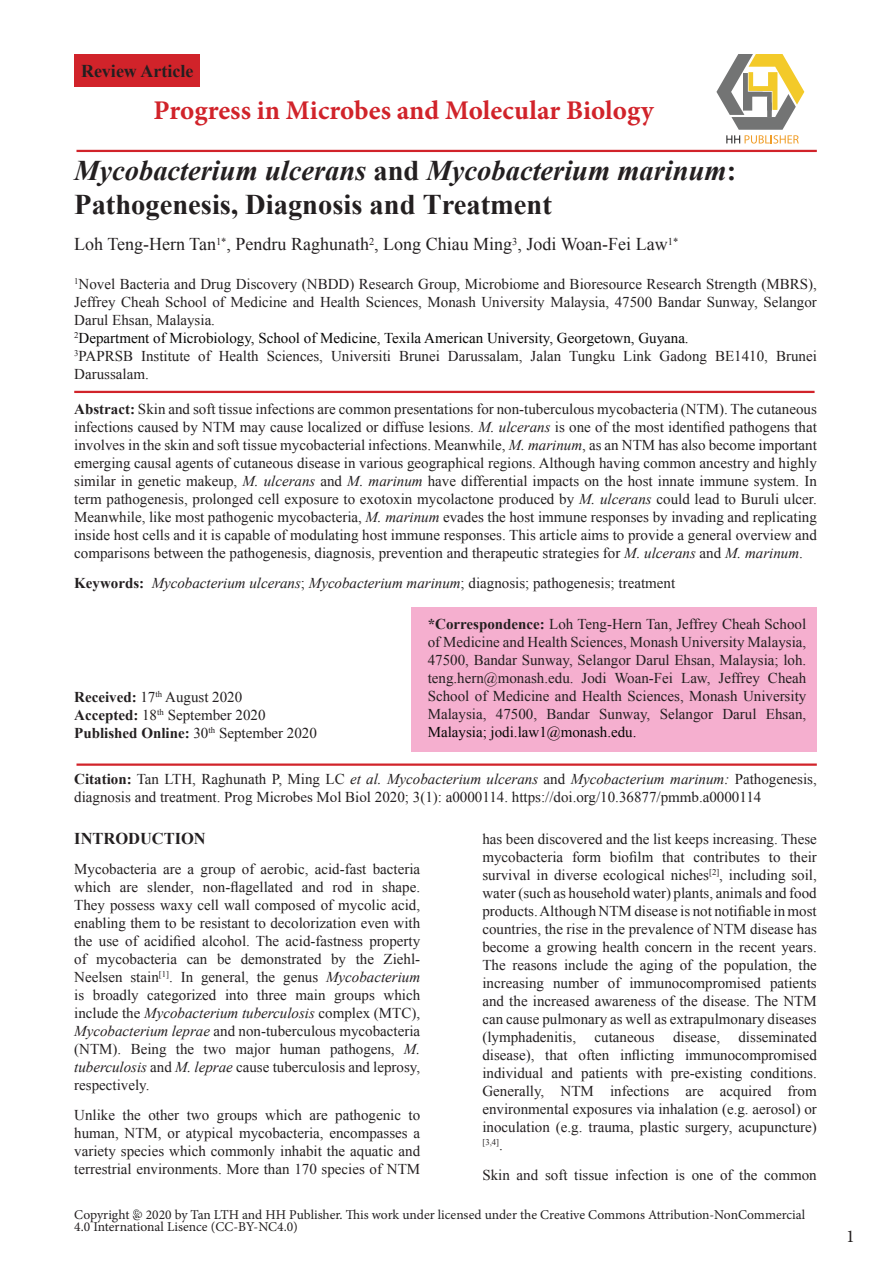
<style>
.page{position:relative;width:893px;height:1263px;background:#fff}
.page>*{position:absolute;margin:0;border:0;box-sizing:border-box;transform-origin:0 0}
.t1{font:italic 700 28.5px/34.2px "Times New Roman";color:#231f20}
.t2{font:700 27px "Minion Pro";color:#d1232a}
.t3{font:18px "Times New Roman";color:#231f20}
.t4{font:700 18px "Times New Roman";color:#231f20}
.t5{font:18px "Minion Pro";color:#231f20}
.t6{font:700 16.5px "Times New Roman";color:#231f20}
.t7{font:15px/18px "Times New Roman";color:#231f20;text-align:justify}
.t8{font:italic 15px "Times New Roman";color:#231f20}
.t9{font:15px "Times New Roman";color:#040503}
.t10{font:13.5px/12px "Minion Pro";color:#231f20}
.t11{font:8.7px "Times New Roman";color:#231f20}
.s1{font-style:normal}
.s2{color:#050504}
.s3{font-weight:700}
.s4{font-style:italic}
.s5{font-weight:700;font-style:normal}
.s6{font-style:inherit}
.s7{font-size:15px}
</style>
<div class="page">
<svg style="left:716px;top:54px;width:88px;height:90px"></svg>
<div style="left:74px;top:55px;width:125px;height:32px;background:#d1232a"></div>
<hr style="left:76px;top:150px;width:741px;height:2px;background:#d1232a">
<hr style="left:74px;top:391px;width:740px;height:2px;background:#d1232a">
<hr style="left:76px;top:763px;width:741px;height:3px;background:#d1232a">
<svg style="left:134px;top:1209px;width:6px;height:6px"></svg>
<div style="left:412px;top:607px;width:405px;height:145px;background:#f5afcf"></div>
<p class="t4" style="left:81px;top:58px;width:114px">Review Article</p>
<h2 class="t2" style="left:154px;top:91px;width:502px">Progress in Microbes and Molecular Biology</h2>
<h1 class="t1" style="left:74px;top:152px;width:663px">Mycobacterium ulcerans <span class="s1">and</span> Mycobacterium marinum<span class="s1">:<br>Pathogenesis,</span> <span class="s1">D</span><span class="s1">iagnosis and</span> <span class="s1">T</span><span class="s1">reatment</span></h1>
<p class="t3" style="left:74px;top:232px;width:605px">Loh Teng-Hern Tan<sup>1*</sup>, Pendru Raghunath<sup>2</sup>, Long Chiau Ming<sup>3</sup>, Jodi Woan-Fei Law<sup>1*</sup></p>
<p class="t7" style="left:74px;top:274px;width:744px;text-align:left"><sup>1</sup>Novel Bacteria and Drug Discovery (NBDD) Research Group, Microbiome and Bioresource Research Strength (MBRS), Jeffrey Cheah School of Medicine and Health Sciences, Monash University Malaysia, 47500 Bandar Sunway, Selangor Darul Ehsan, Malaysia.<br><sup>2</sup><span class="s2">Department of Microbiology, School of Medicine, Texila American University, Georgetown, Guyana.<br></span><sup>3</sup>PAPRSB Institute of Health Sciences, Universiti Brunei Darussalam, Jalan Tungku Link Gadong BE1410, Brunei Darussalam.</p>
<p class="t7" style="left:74px;top:400px;width:744px"><span class="s3">Abstract:</span> Skin and soft tissue infections are common presentations for non-tuberculous mycobacteria (NTM). The cutaneous infections caused by NTM may cause localized or diffuse lesions. <span class="s4">M. ulcerans</span> is one of the most identified pathogens that involves in the skin and soft tissue mycobacterial infections. Meanwhile, <span class="s4">M. marinum</span>, as an NTM has also become important emerging causal agents of cutaneous disease in various geographical regions. Although having common ancestry and highly similar in genetic makeup, <span class="s4">M. ulcerans</span> and <span class="s4">M. marinum</span> have differential impacts on the host innate immune system. In term pathogenesis, prolonged cell exposure to exotoxin mycolactone produced by <span class="s4">M. ulcerans</span> could lead to Buruli ulcer.<br>Meanwhile, like most pathogenic mycobacteria, <span class="s4">M. marinum</span> evades the host immune responses by invading and replicating inside host cells and it is capable of modulating host immune responses. This article aims to provide a general overview and comparisons between the pathogenesis, diagnosis, prevention and therapeutic strategies for <span class="s4">M. ulcerans</span> and <span class="s4">M. marinum</span>.</p>
<p class="t8" style="left:74px;top:576px;width:602px"><span class="s5">Keywords:</span> Mycobacterium ulcerans<span class="s1">;</span> Mycobacterium marinum<span class="s1">; diagnosis; pathogenesis; treatment</span></p>
<p class="t7" style="left:428px;top:615px;width:380px"><span class="s3">*Correspondence:</span> Loh Teng-Hern Tan, Jeffrey Cheah School of Medicine and Health Sciences, Monash University Malaysia, 47500, Bandar Sunway, Selangor Darul Ehsan, Malaysia; loh. teng.hern@monash.edu. Jodi Woan-Fei Law, Jeffrey Cheah School of Medicine and Health Sciences, Monash University Malaysia, 47500, Bandar Sunway, Selangor Darul Ehsan,</p>
<p class="t9" style="left:428px;top:722px;width:210px">Malaysia; jodi.law1@monash.edu.</p>
<p class="t7" style="left:74px;top:688px;width:244px;text-align:left"><span class="s3">Received:</span> 17<sup>th</sup> August 2020<br><span class="s3">Accepted:</span> 18<sup>th</sup> September 2020<br><span class="s3">Published Online:</span> 30<sup>th</sup> September 2020</p>
<p class="t7" style="left:74px;top:770px;width:744px"><span class="s3">Citation:</span> Tan LTH, Raghunath P, Ming LC <span class="s4">et al. Mycobacterium ulcerans</span> and <span class="s4">Mycobacterium marinum:</span> Pathogenesis, diagnosis and treatment. Prog M<span class="s6">icrobes Mol Biol</span> 2020; 3(1): a0000114. https://doi.org/10.36877/p<span class="s6">mmb</span>.a0000114</p>
<p class="t6" style="left:74px;top:830px;width:133px"><span class="s6">I</span>NTRODUCTION</p>
<p class="t7" style="left:74px;top:860px;width:347px">Mycobacteria are a group of aerobic, acid-fast bacteria which are slender, non-flagellated and rod in shape.<br>They possess waxy cell wall composed of mycolic acid, enabling them to be resistant to decolorization even with the use of acidified alcohol. The acid-fastness property of mycobacteria can be demonstrated by the Ziehl-Neelsen stain<sup>[1]</sup>. In general, the genus <span class="s4">Mycobacterium </span>is broadly categorized into three main groups which include the <span class="s4">Mycobacterium tuberculosis</span> complex (MTC), <span class="s4">Mycobacterium leprae</span> and non-tuberculous mycobacteria (NTM). Being the two major human pathogens, <span class="s4">M. tuberculosis</span> and <span class="s4">M. leprae</span> cause tuberculosis and leprosy, respectively.</p>
<p class="t7" style="left:74px;top:1106px;width:347px">Unlike the other two groups which are pathogenic to human, NTM, or atypical mycobacteria, encompasses a variety species which commonly inhabit the aquatic and terrestrial environments. More than 170 species of NTM</p>
<p class="t7" style="left:482px;top:829px;width:336px">has been discovered and the list keeps increasing. These mycobacteria form biofilm that contributes to their survival in diverse ecological niches<sup>[2]</sup>, including soil, water (such as household water) plants, animals and food products. Although NTM disease is not notifiable in most countries, the rise in the prevalence of NTM disease has become a growing health concern in the recent years.<br>The reasons include the aging of the population, the increasing number of immunocompromised patients and the increased awareness of the disease. The NTM can cause pulmonary as well as extrapulmonary diseases (lymphadenitis, cutaneous disease, disseminated disease), that often inflicting immunocompromised individual and patients with pre-existing conditions.<br>Generally, NTM infections are acquired from environmental exposures via inhalation (e.g. aerosol) or inoculation (e.g. trauma, plastic surgery, acupuncture)</p>
<p class="t11" style="left:482px;top:1136px;width:22px">[3,4]<span class="s7">.</span></p>
<p class="t7" style="left:482px;top:1165px;width:336px">Skin and soft tissue infection is one of the common</p>
<p class="t10" style="left:74px;top:1208px;width:733px">Copyright @ 2020 by Tan LTH and HH Publisher. This work under licensed under the Creative Commons Attribution-NonCommercial<br>4.0 International Lisence (CC-BY-NC4.0)</p>
<p class="t5" style="left:846px;top:1224px;width:10px">1</p>
</div>
